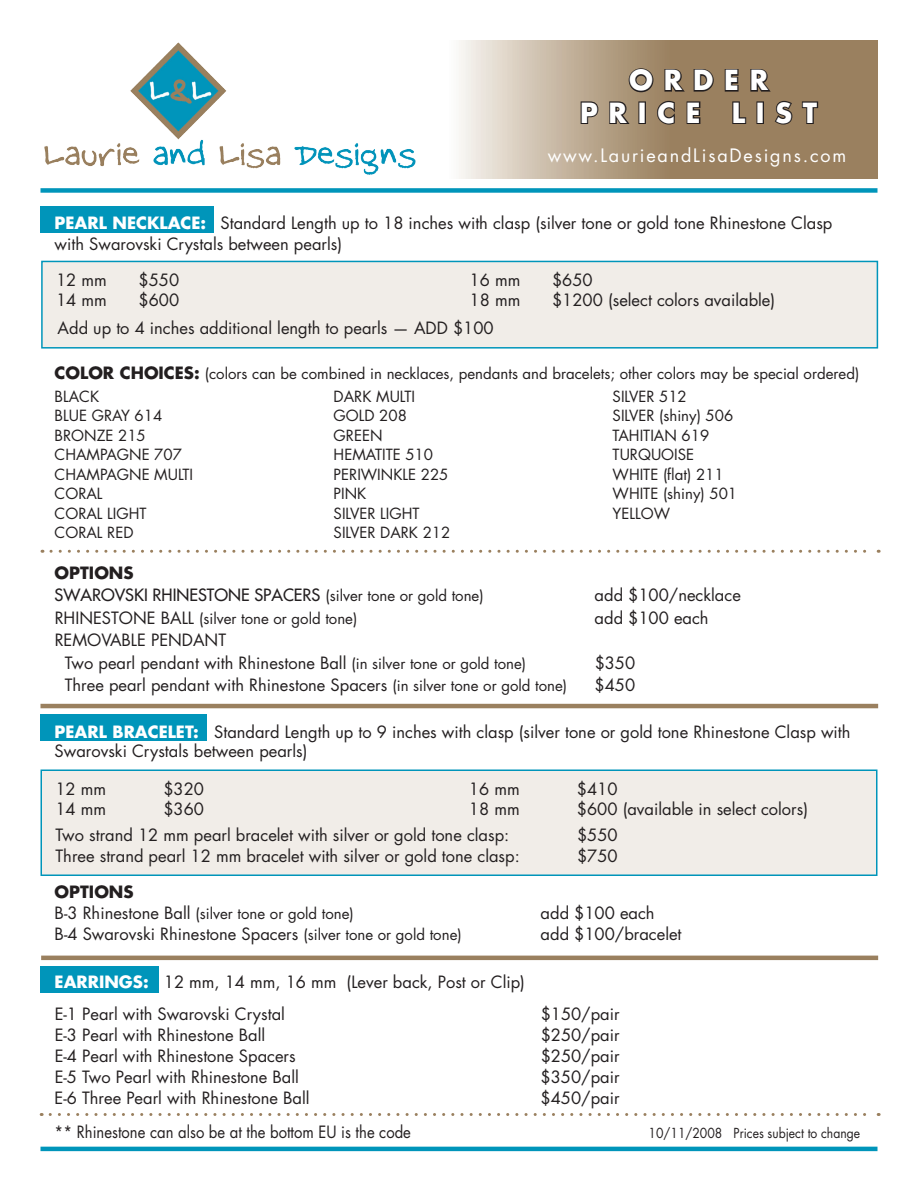
<style>
.page{position:relative;width:918px;height:1188px;background:#fff}
.page>*{position:absolute;margin:0;border:0;box-sizing:border-box;transform-origin:0 0}
.t1{font:700 27px/32.4px "Futura";letter-spacing:.4em;color:#fff}
.t2{font:18px "Futura";letter-spacing:.1em;color:#fff}
.t3{font:16.5px/21px "Futura";color:#231f20}
.t4{font:16.5px/22.5px "Futura";color:#231f20}
.t5{font:16.5px "Futura";color:#231f20;scale:.9 1}
.t6{font:700 16.5px "Futura";color:#231f20}
.t7{font:15px/19.5px "Futura";color:#231f20}
.t8{font:13.5px "Futura";color:#231f20;scale:.9 1}
.s1{font-weight:700;color:#fff}
.s2{font-weight:700;font-size:16.5px}
.s3{font-weight:700}
.s4{font-size:15px}
.s5{font-size:16.5px}
</style>
<div class="page">
<div style="left:40px;top:966px;width:119px;height:27px;background:#0095ba"></div>
<div style="left:40px;top:714px;width:167px;height:27px;background:#0095ba"></div>
<div style="left:40px;top:206px;width:174px;height:27px;background:#0095ba"></div>
<div style="left:42px;top:261px;width:835px;height:87px;background:#f1ede8"></div>
<div style="left:41px;top:261px;width:837px;height:88px;border:2px solid #0095ba"></div>
<img style="left:44px;top:42px;width:372px;height:133px">
<div style="left:40px;top:188px;width:838px;height:5px;background:#0095ba"></div>
<svg style="left:459px;top:40px;width:419px;height:139px;background:#b29e84"></svg>
<hr style="left:40px;top:1147px;width:838px;height:4px;background:#0095ba">
<hr style="left:40px;top:704px;width:838px;height:4px;background:#9a805f">
<svg style="left:51px;top:550px;width:828px;height:3px"></svg>
<div style="left:41px;top:770px;width:836px;height:105px;background:#f1ede8"></div>
<div style="left:40px;top:770px;width:838px;height:106px;border:2px solid #0095ba"></div>
<hr style="left:41px;top:956px;width:837px;height:4px;background:#9a805f">
<svg style="left:50px;top:1113px;width:829px;height:3px"></svg>
<svg style="left:628px;top:67px;width:27px;height:26px"></svg>
<svg style="left:663px;top:68px;width:24px;height:25px"></svg>
<svg style="left:693px;top:68px;width:22px;height:25px"></svg>
<svg style="left:724px;top:68px;width:16px;height:25px"></svg>
<svg style="left:749px;top:68px;width:24px;height:25px"></svg>
<svg style="left:579px;top:100px;width:20px;height:25px"></svg>
<svg style="left:608px;top:100px;width:24px;height:25px"></svg>
<div style="left:638px;top:101px;width:8px;height:23px;border:2px solid #231f20"></div>
<svg style="left:656px;top:100px;width:21px;height:26px"></svg>
<svg style="left:685px;top:100px;width:17px;height:25px"></svg>
<svg style="left:731px;top:100px;width:16px;height:25px"></svg>
<div style="left:756px;top:101px;width:8px;height:23px;border:2px solid #231f20"></div>
<svg style="left:773px;top:100px;width:21px;height:26px"></svg>
<svg style="left:801px;top:100px;width:18px;height:25px"></svg>
<h1 class="t1" style="left:580px;top:64px;width:167px;text-indent:49px">ORDER<br>PRICE</h1>
<h1 class="t1" style="left:732px;top:96px;width:87px">LIST</h1>
<p class="t2" style="left:548px;top:144px;width:300px">www.LaurieandLisaDesigns.com</p>
<p class="t3" style="left:55px;top:213px;width:779px"><span class="s1">PEARL NECKLACE:</span> Standard Length up to 18 inches with clasp (silver tone or gold tone Rhinestone Clasp with Swarovski Crystals between pearls)</p>
<p class="t3" style="left:56px;top:270px;width:52px">12 mm</p>
<p class="t3" style="left:139px;top:270px;width:42px">$550</p>
<p class="t3" style="left:56px;top:289px;width:52px">14 mm</p>
<p class="t3" style="left:139px;top:289px;width:42px">$600</p>
<p class="t3" style="left:470px;top:270px;width:52px">16 mm</p>
<p class="t3" style="left:552px;top:270px;width:42px">$650</p>
<p class="t3" style="left:470px;top:289px;width:52px">18 mm</p>
<p class="t3" style="left:552px;top:289px;width:225px">$1200 (select colors available)</p>
<p class="t3" style="left:58px;top:317px;width:369px">Add up to 4 inches additional length to pearls — ADD</p>
<p class="t3" style="left:453px;top:317px;width:42px">$100</p>
<p class="t7" style="left:55px;top:364px;width:806px"><span class="s2">COLOR CHOICES:</span> (colors can be combined in necklaces, pendants and bracelets; other colors may be special ordered)</p>
<p class="t7" style="left:55px;top:387px;width:109px">BLACK<br>BLUE GRAY 614<br>BRONZE 215<br>CHAM</p>
<p class="t7" style="left:100px;top:445px;width:83px">PAGNE 707</p>
<p class="t7" style="left:55px;top:465px;width:23px">CHAM</p>
<p class="t7" style="left:55px;top:465px;width:134px;text-indent:45px">PAGNE MULTI<br>CORAL<br>CORAL LIGHT<br>CORAL RED</p>
<p class="t7" style="left:334px;top:387px;width:77px">DARK MULTI<br>GOLD 208<br>GREEN<br>HEMATITE</p>
<p class="t7" style="left:334px;top:445px;width:118px;text-indent:72px">510<br>PERIWIN KLE 225<br>PINK<br>SILVER LIGHT<br>SILVER DARK 212</p>
<p class="t4" style="left:55px;top:561px;width:431px"><span class="s3">OPTIONS<br></span>SWAROVSKI RHINESTONE SPACERS <span class="s4">(silver tone or gold tone)</span></p>
<p class="t7" style="left:613px;top:387px;width:122px">SILVER 512<br>SILVER (shiny) 506<br>TAHITIAN</p>
<p class="t7" style="left:613px;top:426px;width:98px;text-indent:69px">619<br>TURQUOISE<br>WHITE</p>
<p class="t7" style="left:663px;top:465px;width:62px">(flat) 211</p>
<p class="t7" style="left:613px;top:484px;width:126px;text-indent:50px">(shiny) 501<br>YELLOW</p>
<p class="t7" style="left:613px;top:484px;width:25px">WHITE</p>
<p class="t3" style="left:595px;top:585px;width:148px">add $100/necklace</p>
<p class="t7" style="left:55px;top:609px;width:304px"><span class="s5">Rhinestone Ball</span> (silver tone or gold tone)</p>
<p class="t3" style="left:595px;top:607px;width:116px">add $100 each</p>
<p class="t3" style="left:65px;top:629px;width:463px;line-height:22.5px;text-indent:-10px">Removable Pendant<br>Two pearl pendant with Rhinestone Ball <span class="s4">(in silver tone or gold tone)</span></p>
<p class="t3" style="left:595px;top:652px;width:42px">$350</p>
<p class="t3" style="left:65px;top:675px;width:504px">Three pearl pendant with Rhinestone Spacers <span class="s4">(in silver tone or gold tone)</span></p>
<p class="t3" style="left:595px;top:675px;width:42px">$450</p>
<p class="t3" style="left:55px;top:722px;width:797px;line-height:19.5px"><span class="s1">PEARL BRACELET:</span> Standard Length up to 9 inches with clasp (silver tone or gold tone Rhinestone Clasp with<br>Swarovski Crystals between pearls)</p>
<p class="t3" style="left:55px;top:779px;width:52px">12 mm</p>
<p class="t3" style="left:163px;top:779px;width:42px">$320</p>
<p class="t3" style="left:55px;top:798px;width:52px">14 mm</p>
<p class="t3" style="left:163px;top:798px;width:42px">$360</p>
<p class="t3" style="left:469px;top:779px;width:52px">16 mm</p>
<p class="t3" style="left:577px;top:779px;width:42px">$410</p>
<p class="t3" style="left:469px;top:798px;width:52px">18 mm</p>
<p class="t3" style="left:577px;top:798px;width:233px">$600 (available in select colors)</p>
<p class="t3" style="left:56px;top:825px;width:455px">Two strand 12 mm pearl bracelet with silver or gold tone clasp:</p>
<p class="t3" style="left:577px;top:825px;width:42px">$550</p>
<p class="t3" style="left:56px;top:846px;width:466px">Three strand pearl 12 mm bracelet with silver or gold tone clasp:</p>
<p class="t3" style="left:577px;top:846px;width:42px">$750</p>
<p class="t6" style="left:55px;top:881px;width:47px">OPTIONS</p>
<p class="t7" style="left:55px;top:904px;width:301px"><span class="s5">B-3 Rhinestone Ball</span> (silver tone or gold tone)</p>
<p class="t3" style="left:541px;top:903px;width:116px">add $100 each</p>
<p class="t3" style="left:55px;top:924px;width:409px">B-4 Swarovski Rhinestone Spacers <span class="s4">(silver tone or gold tone)</span></p>
<p class="t3" style="left:541px;top:924px;width:143px">add $100/bracelet</p>
<p class="t3" style="left:55px;top:967px;width:472px;line-height:31.5px"><span class="s1">EARRINGS:</span> 12 mm, 14 mm, 16 mm (Lever back, Post or Clip)<br>E-1 Pearl with Swarovski Crystal</p>
<p class="t3" style="left:541px;top:1003px;width:80px">$150/pair</p>
<p class="t3" style="left:55px;top:1024px;width:212px">E-3 Pearl with Rhinestone Ball</p>
<p class="t3" style="left:541px;top:1024px;width:80px">$250/pair</p>
<p class="t3" style="left:55px;top:1045px;width:243px">E-4 Pearl with Rhinestone Spacers</p>
<p class="t3" style="left:541px;top:1045px;width:80px">$250/pair</p>
<p class="t3" style="left:55px;top:1066px;width:246px">E-5 Two Pearl with Rhinestone Ball</p>
<p class="t3" style="left:541px;top:1066px;width:80px">$350/pair</p>
<p class="t3" style="left:55px;top:1087px;width:256px">E-6 Three Pearl with Rhinestone Ball</p>
<p class="t3" style="left:541px;top:1087px;width:80px">$450/pair</p>
<p class="t5" style="left:55px;top:1122px;width:397px">** Rhinestone can also be at the bottom EU is the code</p>
<p class="t8" style="left:649px;top:1125px;width:236px">10/11/2008 Prices subject to change</p>
</div>
